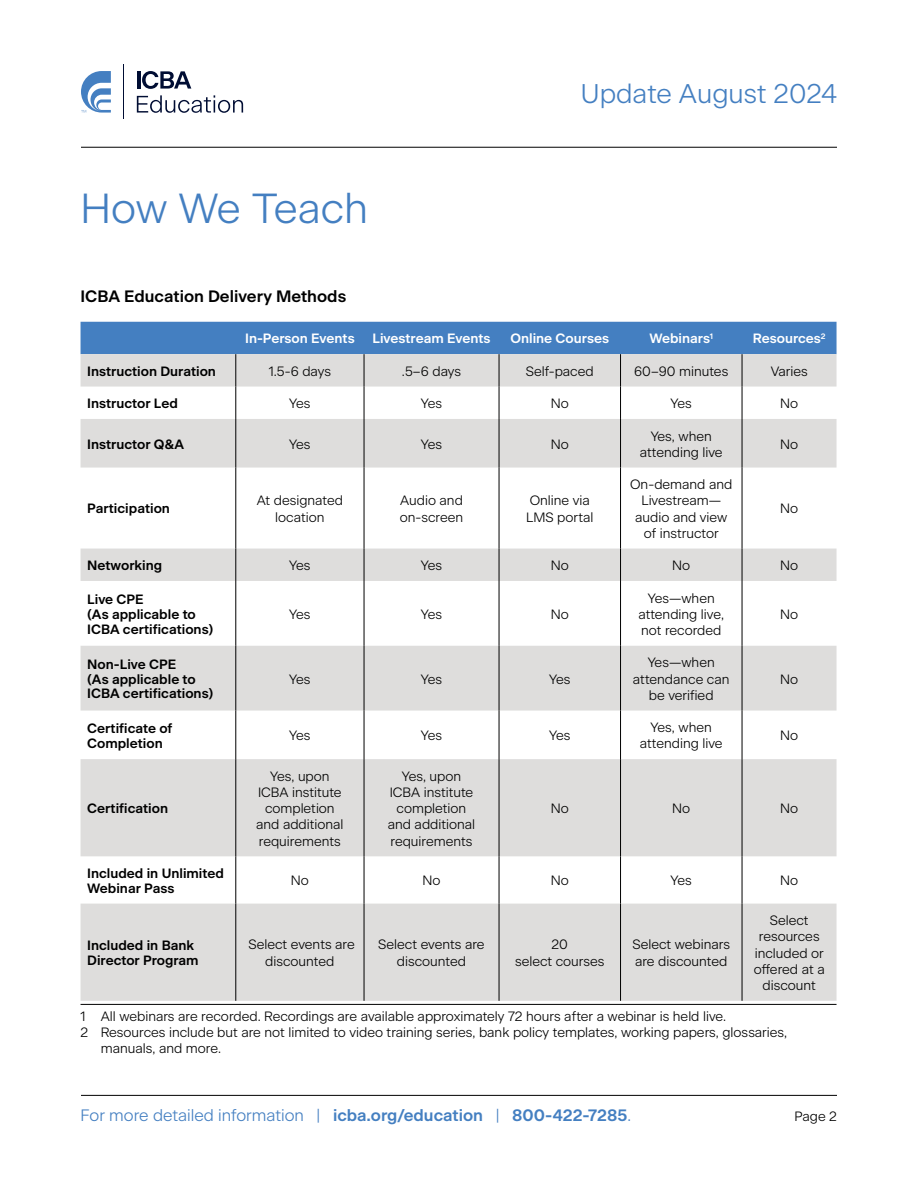
<style>
.page{position:relative;width:918px;height:1188px;background:#fff}
.page>*{position:absolute;margin:0;border:0;box-sizing:border-box;transform-origin:0 0}
.t1{font:300 42px "Beausite Classic";color:#447fc1}
.t2{font:300 27px "Beausite Classic";color:#447fc1}
.t3{font:600 16.5px "Beausite Classic";color:#447fc1}
.t4{font:600 16.5px "Beausite Classic";color:#000}
.t5{font:300 13.5px/16.2px "Beausite Classic";color:#000;text-align:center}
.t6{font:600 13.5px/14.9px "Beausite Classic";color:#000}
.t7{font:600 13.5px "Beausite Classic";color:#fff}
.s1{font-weight:300}
</style>
<div class="page">
<svg style="left:137px;top:95px;width:106px;height:18px"></svg>
<hr style="left:137px;top:71px;width:3px;height:18px;background:#000d33">
<svg style="left:142px;top:71px;width:49px;height:18px"></svg>
<hr style="left:124px;top:65px;width:1px;height:54px;background:#000d33">
<svg style="left:81px;top:71px;width:30px;height:42px"></svg>
<hr style="left:81px;top:147px;width:756px;height:1px;background:#000">
<hr style="left:81px;top:1095px;width:756px;height:1px;background:#000">
<hr style="left:81px;top:1004px;width:756px;height:1px;background:#000">
<div style="left:81px;top:322px;width:756px;height:32px;background:#447fc1"></div>
<svg style="left:81px;top:354px;width:756px;height:647px;fill:#dedddc"></svg>
<hr style="left:235px;top:354px;width:1px;height:33px;background:#000">
<hr style="left:364px;top:354px;width:1px;height:33px;background:#000">
<hr style="left:499px;top:354px;width:1px;height:33px;background:#000">
<hr style="left:742px;top:354px;width:1px;height:33px;background:#000">
<hr style="left:235px;top:387px;width:1px;height:32px;background:#000">
<hr style="left:364px;top:387px;width:1px;height:32px;background:#000">
<hr style="left:499px;top:387px;width:1px;height:32px;background:#000">
<hr style="left:620px;top:387px;width:1px;height:32px;background:#000">
<hr style="left:742px;top:387px;width:1px;height:32px;background:#000">
<hr style="left:235px;top:419px;width:1px;height:49px;background:#000">
<hr style="left:364px;top:419px;width:1px;height:49px;background:#000">
<hr style="left:499px;top:419px;width:1px;height:49px;background:#000">
<hr style="left:620px;top:419px;width:1px;height:49px;background:#000">
<hr style="left:742px;top:419px;width:1px;height:49px;background:#000">
<hr style="left:235px;top:468px;width:1px;height:81px;background:#000">
<hr style="left:364px;top:468px;width:1px;height:81px;background:#000">
<hr style="left:499px;top:468px;width:1px;height:81px;background:#000">
<hr style="left:620px;top:468px;width:1px;height:81px;background:#000">
<hr style="left:742px;top:468px;width:1px;height:81px;background:#000">
<hr style="left:235px;top:549px;width:1px;height:32px;background:#000">
<hr style="left:364px;top:549px;width:1px;height:32px;background:#000">
<hr style="left:499px;top:549px;width:1px;height:32px;background:#000">
<hr style="left:620px;top:549px;width:1px;height:32px;background:#000">
<hr style="left:742px;top:549px;width:1px;height:32px;background:#000">
<hr style="left:235px;top:581px;width:1px;height:65px;background:#000">
<hr style="left:364px;top:581px;width:1px;height:65px;background:#000">
<hr style="left:499px;top:581px;width:1px;height:65px;background:#000">
<hr style="left:620px;top:581px;width:1px;height:65px;background:#000">
<hr style="left:742px;top:581px;width:1px;height:65px;background:#000">
<hr style="left:235px;top:646px;width:1px;height:65px;background:#000">
<hr style="left:364px;top:646px;width:1px;height:65px;background:#000">
<hr style="left:499px;top:646px;width:1px;height:65px;background:#000">
<hr style="left:620px;top:646px;width:1px;height:65px;background:#000">
<hr style="left:742px;top:646px;width:1px;height:65px;background:#000">
<hr style="left:235px;top:711px;width:1px;height:48px;background:#000">
<hr style="left:364px;top:711px;width:1px;height:48px;background:#000">
<hr style="left:499px;top:711px;width:1px;height:48px;background:#000">
<hr style="left:620px;top:711px;width:1px;height:48px;background:#000">
<hr style="left:742px;top:711px;width:1px;height:48px;background:#000">
<hr style="left:235px;top:759px;width:1px;height:97px;background:#000">
<hr style="left:364px;top:759px;width:1px;height:97px;background:#000">
<hr style="left:499px;top:759px;width:1px;height:97px;background:#000">
<hr style="left:620px;top:759px;width:1px;height:97px;background:#000">
<hr style="left:742px;top:759px;width:1px;height:97px;background:#000">
<hr style="left:235px;top:856px;width:1px;height:48px;background:#000">
<hr style="left:364px;top:856px;width:1px;height:48px;background:#000">
<hr style="left:499px;top:856px;width:1px;height:48px;background:#000">
<hr style="left:620px;top:856px;width:1px;height:48px;background:#000">
<hr style="left:742px;top:856px;width:1px;height:48px;background:#000">
<hr style="left:499px;top:904px;width:1px;height:97px;background:#000">
<hr style="left:620px;top:904px;width:1px;height:97px;background:#000">
<hr style="left:742px;top:904px;width:1px;height:97px;background:#000">
<hr style="left:620px;top:354px;width:1px;height:33px;background:#000">
<hr style="left:235px;top:904px;width:1px;height:97px;background:#000">
<hr style="left:364px;top:904px;width:1px;height:97px;background:#000">
<h1 class="t1" style="left:81px;top:176px;width:289px">How We Teach</h1>
<h2 class="t2" style="left:581px;top:73px;width:258px">Update August 2024</h2>
<p class="t4" style="left:81px;top:283px;width:267px">ICBA Education Delivery Methods</p>
<p class="t7" style="left:245px;top:328px;width:111px">In-Person Events</p>
<p class="t7" style="left:373px;top:328px;width:120px">Livestream Events</p>
<p class="t7" style="left:510px;top:328px;width:100px">Online Courses</p>
<p class="t7" style="left:649px;top:328px;width:65px">Webinars<sup>1</sup></p>
<p class="t7" style="left:753px;top:328px;width:74px">Resources<sup>2</sup></p>
<p class="t6" style="left:87px;top:363px;width:130px">Instruction Duration</p>
<p class="t5" style="left:269px;top:362px;width:64px">1.5-6 days</p>
<p class="t5" style="left:402px;top:362px;width:61px">.5–6 days</p>
<p class="t5" style="left:526px;top:362px;width:69px">Self-paced</p>
<p class="t5" style="left:634px;top:362px;width:96px">60–90 minutes</p>
<p class="t5" style="left:771px;top:362px;width:39px">Varies</p>
<p class="t6" style="left:87px;top:395px;width:92px">Instructor Led</p>
<p class="t5" style="left:289px;top:394px;width:23px">Yes</p>
<p class="t5" style="left:421px;top:394px;width:23px">Yes</p>
<p class="t5" style="left:551px;top:394px;width:20px">No</p>
<p class="t5" style="left:671px;top:394px;width:23px">Yes</p>
<p class="t5" style="left:780px;top:394px;width:20px">No</p>
<p class="t6" style="left:87px;top:435px;width:98px">Instructor Q&amp;A</p>
<p class="t5" style="left:289px;top:435px;width:23px">Yes</p>
<p class="t5" style="left:421px;top:435px;width:23px">Yes</p>
<p class="t5" style="left:551px;top:435px;width:20px">No</p>
<p class="t5" style="left:640px;top:427px;width:84px">Yes, when attending live</p>
<p class="t5" style="left:780px;top:435px;width:20px">No</p>
<p class="t6" style="left:87px;top:500px;width:84px">Participation</p>
<p class="t5" style="left:257px;top:491px;width:88px">At designated location</p>
<p class="t5" style="left:400px;top:491px;width:65px;text-align:left">Audio and on-screen</p>
<p class="t5" style="left:526px;top:491px;width:69px;text-align:left">Online via<br>LMS portal</p>
<p class="t5" style="left:630px;top:475px;width:104px">On-demand and<br>Livestream— audio and view of instructor</p>
<p class="t5" style="left:780px;top:499px;width:20px">No</p>
<p class="t6" style="left:87px;top:557px;width:77px">Networking</p>
<p class="t5" style="left:289px;top:556px;width:23px">Yes</p>
<p class="t5" style="left:421px;top:556px;width:23px">Yes</p>
<p class="t5" style="left:551px;top:556px;width:20px">No</p>
<p class="t5" style="left:672px;top:556px;width:20px">No</p>
<p class="t5" style="left:780px;top:556px;width:20px">No</p>
<p class="t6" style="left:87px;top:591px;width:128px">Live CPE<br>(As applicable to<br>ICBA certifications)</p>
<p class="t5" style="left:638px;top:589px;width:87px">Yes—when attending live, not recorded</p>
<p class="t5" style="left:289px;top:605px;width:23px">Yes</p>
<p class="t5" style="left:421px;top:605px;width:23px">Yes</p>
<p class="t5" style="left:551px;top:605px;width:20px">No</p>
<p class="t5" style="left:780px;top:605px;width:20px">No</p>
<p class="t6" style="left:87px;top:655px;width:128px">Non-Live CPE<br>(As applicable to<br>ICBA certifications)</p>
<p class="t5" style="left:289px;top:670px;width:23px">Yes</p>
<p class="t5" style="left:421px;top:670px;width:23px">Yes</p>
<p class="t5" style="left:549px;top:670px;width:23px">Yes</p>
<p class="t5" style="left:633px;top:653px;width:98px">Yes—when attendance can be verified</p>
<p class="t5" style="left:780px;top:670px;width:20px">No</p>
<p class="t6" style="left:87px;top:720px;width:87px">Certificate of<br>Completion</p>
<p class="t5" style="left:289px;top:726px;width:23px">Yes</p>
<p class="t5" style="left:421px;top:726px;width:23px">Yes</p>
<p class="t5" style="left:549px;top:726px;width:23px">Yes</p>
<p class="t5" style="left:640px;top:718px;width:84px">Yes, when attending live</p>
<p class="t5" style="left:780px;top:726px;width:20px">No</p>
<p class="t6" style="left:87px;top:800px;width:82px">Certification</p>
<p class="t5" style="left:256px;top:767px;width:89px">Yes, upon<br>ICBA institute completion and additional requirements</p>
<p class="t5" style="left:388px;top:767px;width:89px">Yes, upon<br>ICBA institute completion and additional requirements</p>
<p class="t5" style="left:551px;top:799px;width:20px">No</p>
<p class="t5" style="left:672px;top:799px;width:20px">No</p>
<p class="t5" style="left:780px;top:799px;width:20px">No</p>
<p class="t6" style="left:87px;top:865px;width:138px">Included in Unlimited<br>Webinar Pass</p>
<p class="t5" style="left:291px;top:871px;width:20px">No</p>
<p class="t5" style="left:422px;top:871px;width:20px">No</p>
<p class="t5" style="left:551px;top:871px;width:20px">No</p>
<p class="t5" style="left:671px;top:871px;width:23px">Yes</p>
<p class="t5" style="left:780px;top:871px;width:20px">No</p>
<p class="t6" style="left:87px;top:937px;width:113px">Included in Bank<br>Director Program</p>
<p class="t5" style="left:248px;top:935px;width:108px">Select events are discounted</p>
<p class="t5" style="left:378px;top:935px;width:108px">Select events are discounted</p>
<p class="t5" style="left:515px;top:935px;width:91px">20<br>select courses</p>
<p class="t5" style="left:632px;top:935px;width:99px;text-align:left">Select webinars are discounted</p>
<p class="t5" style="left:754px;top:911px;width:72px">Select resources included or offered at a discount</p>
<p class="t5" style="left:81px;top:1007px;width:647px">1 All webinars are recorded. Recordings are available approximately 72 hours after a webinar is held live.</p>
<p class="t5" style="left:81px;top:1023px;width:708px">2 Resources include but are not limited to video training series, bank policy templates, working papers, glossaries,</p>
<p class="t5" style="left:101px;top:1039px;width:122px">manuals, and more.</p>
<p class="t3" style="left:81px;top:1102px;width:552px"><span class="s1">For more detailed information |</span> icba.org/education <span class="s1">|</span> 800-422-7285<span class="s1">.</span></p>
<p class="t5" style="left:795px;top:1106px;width:44px">Page 2</p>
</div>
